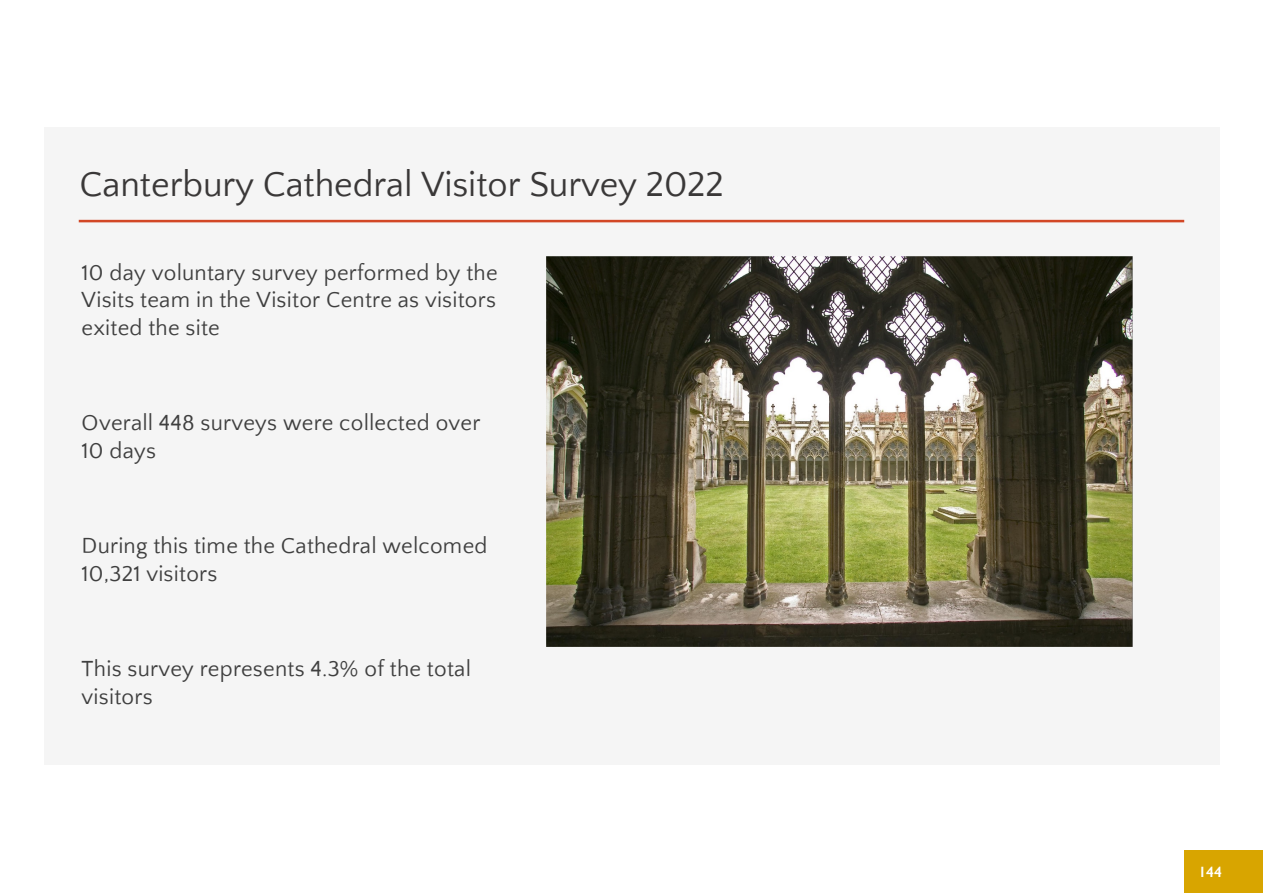
<style>
.page{position:relative;width:1263px;height:893px;background:#fff}
.page>*{position:absolute;margin:0;border:0;box-sizing:border-box;transform-origin:0 0}
.t1{font:36px "Quattrocento Sans";color:#3a3838}
.t2{font:22.5px/28.5px "Quattrocento Sans";letter-spacing:.01em;color:#3f3f3f}
.t3{font:600 15px "Gill Sans";color:#fff}
</style>
<div class="page">
<div style="left:1184px;top:850px;width:79px;height:43px;background:#d8a500"></div>
<div style="left:44px;top:127px;width:1175px;height:638px;background:#f5f5f5"></div>
<hr style="left:79px;top:220px;width:1105px;height:2px;background:#d24726">
<img style="left:546px;top:257px;width:586px;height:389px">
<h1 class="t1" style="left:80px;top:165px;width:646px">Canterbury Cathedral Visitor Survey 2022</h1>
<p class="t2" style="left:82px;top:259px;width:417px;line-height:27.9px;text-align:justify">10 day voluntary survey performed by the Visits team in the Visitor Centre as visitors exited the site</p>
<p class="t2" style="left:82px;top:409px;width:400px">Overall 448 surveys were collected over<br>10 days</p>
<p class="t2" style="left:82px;top:532px;width:407px">During this time the Cathedral welcomed<br>10,321 visitors</p>
<p class="t2" style="left:82px;top:655px;width:391px">This survey represents 4.3% of the total visitors</p>
<p class="t3" style="left:1198px;top:863px;width:25px">144</p>
</div>
